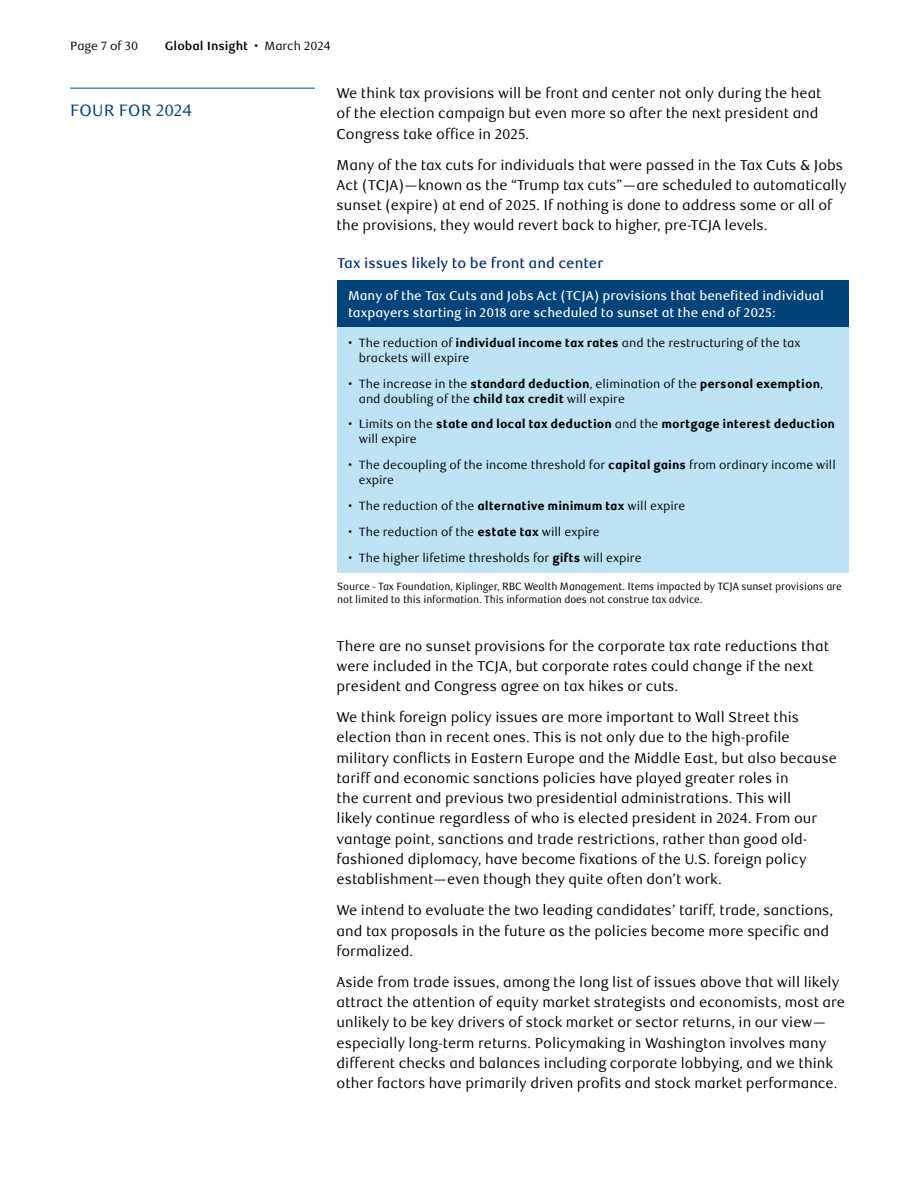
<style>
.page{position:relative;width:918px;height:1188px;background:#fff}
.page>*{position:absolute;margin:0;border:0;box-sizing:border-box;transform-origin:0 0}
.t1{font:16.5px "RBC Text";letter-spacing:-.005em;color:#00427a}
.FA_Focus_Article_FA_body_text{font:14.25px/20.2px "RBC Text";color:#000}
.t2{font:500 14.25px "RBC Text";color:#002d74}
.Exhibits_Exhibit_Reg_Text{font:500 12.75px/16.5px "RBC Text";color:#fff}
.t3{font:12px/15px "RBC Text";color:#000}
.t4{font:800 12px/15px "RBC Text";color:#000}
.t5{font:700 12px "RBC Text";color:#000}
.Exhibits_Exhibit_Source{font:10.5px/13.5px "RBC Text Cond";letter-spacing:-.01em;color:#000}
.s1{font-weight:400}
.s2{font-weight:800}
</style>
<div class="page">
<hr style="left:70px;top:88px;width:245px;height:1px;background:#00427a">
<div style="left:337px;top:280px;width:511px;height:47px;background:#00427a"></div>
<div style="left:337px;top:327px;width:511px;height:245px;background:#bde3f5"></div>
<p class="t3" style="left:70px;top:38px;width:69px">Page 7 of 30</p>
<p class="t5" style="left:165px;top:38px;width:168px">Global Insight <span class="s1">• March 2024</span></p>
<p class="t1" style="left:70px;top:100px;width:124px">FOUR FOR 2024</p>
<p class="FA_Focus_Article_FA_body_text" style="left:337px;top:83px;width:486px">We think tax provisions will be front and center not only during the heat of the election campaign but even more so after the next president and<br>Congress take office in 2025.</p>
<p class="FA_Focus_Article_FA_body_text" style="left:337px;top:155px;width:512px">Many of the tax cuts for individuals that were passed in the Tax Cuts &amp; Jobs Act (TCJA)—known as the “Trump tax cuts”—are scheduled to automatically sunset (expire) at end of 2025. If nothing is done to address some or all of the provisions, they would revert back to higher, pre-TCJA levels.</p>
<p class="t2" style="left:337px;top:255px;width:268px">Tax issues likely to be front and center</p>
<p class="Exhibits_Exhibit_Reg_Text" style="left:348px;top:288px;width:477px">Many of the Tax Cuts and Jobs Act (TCJA) provisions that benefited individual taxpayers starting in 2018 are scheduled to sunset at the end of 2025:</p>
<p class="t3" style="left:359px;top:335px;width:443px;text-indent:-11px">• The reduction of <span class="s2">individual income tax rates</span> and the restructuring of the tax brackets will expire</p>
<p class="t3" style="left:359px;top:376px;width:466px;text-indent:-11px">• The increase in the <span class="s2">standard deduction</span>, elimination of the <span class="s2">personal exemption</span>, and doubling of the <span class="s2">child tax credit</span> will expire</p>
<p class="t4" style="left:359px;top:417px;width:478px;text-indent:-11px"><span class="s1">• Limits on the</span> state and local tax deduction <span class="s1">and the</span> mortgage interest deduction <span class="s1">will expire</span></p>
<p class="t3" style="left:359px;top:458px;width:479px;text-indent:-11px">• The decoupling of the income threshold for <span class="s2">capital gains</span> from ordinary income will expire</p>
<p class="t3" style="left:348px;top:499px;width:339px">• The reduction of the <span class="s2">alternative minimum tax</span> will expire</p>
<p class="t3" style="left:348px;top:524px;width:253px">• The reduction of the <span class="s2">estate tax</span> will expire</p>
<p class="t3" style="left:348px;top:550px;width:295px">• The higher lifetime thresholds for <span class="s2">gifts</span> will expire</p>
<p class="Exhibits_Exhibit_Source" style="left:337px;top:580px;width:506px">Source - Tax Foundation, Kiplinger, RBC Wealth Management. Items impacted by TCJA sunset provisions are not limited to this information. This information does not construe tax advice.</p>
<p class="FA_Focus_Article_FA_body_text" style="left:337px;top:636px;width:494px">There are no sunset provisions for the corporate tax rate reductions that were included in the TCJA, but corporate rates could change if the next president and Congress agree on tax hikes or cuts.</p>
<p class="FA_Focus_Article_FA_body_text" style="left:337px;top:708px;width:502px">We think foreign policy issues are more important to Wall Street this election than in recent ones. This is not only due to the high-profile military conflicts in Eastern Europe and the Middle East, but also because tariff and economic sanctions policies have played greater roles in<br>the current and previous two presidential administrations. This will<br>likely continue regardless of who is elected president in 2024. From our vantage point, sanctions and trade restrictions, rather than good old&shy;fashioned diplomacy, have become fixations of the U.S. foreign policy establishment—even though they quite often don’t work.</p>
<p class="FA_Focus_Article_FA_body_text" style="left:337px;top:901px;width:498px">We intend to evaluate the two leading candidates’ tariff, trade, sanctions, and tax proposals in the future as the policies become more specific and formalized.</p>
<p class="FA_Focus_Article_FA_body_text" style="left:337px;top:972px;width:510px">Aside from trade issues, among the long list of issues above that will likely attract the attention of equity market strategists and economists, most are unlikely to be key drivers of stock market or sector returns, in our view— especially long-term returns. Policymaking in Washington involves many different checks and balances including corporate lobbying, and we think other factors have primarily driven profits and stock market performance.</p>
</div>
